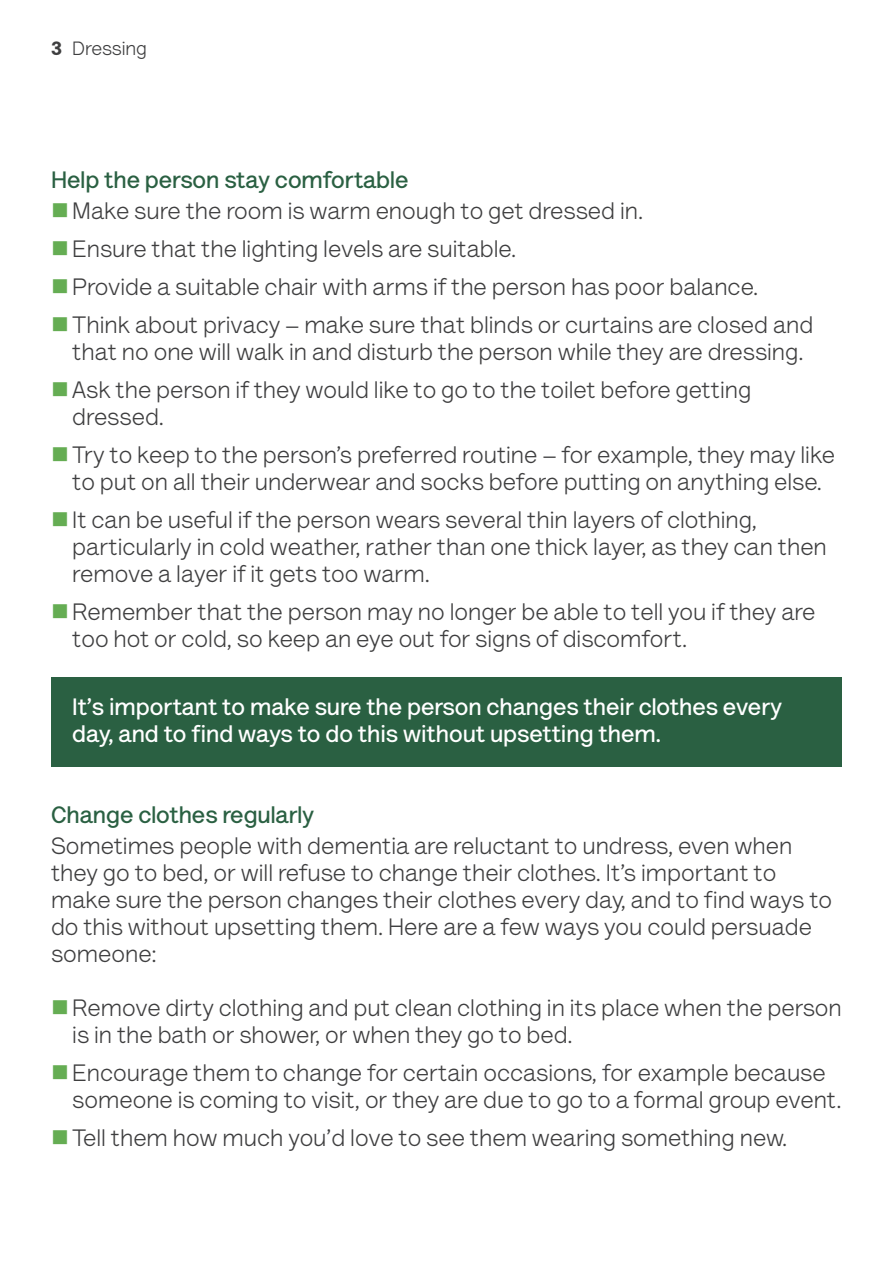
<style>
.page{position:relative;width:893px;height:1263px;background:#fff}
.page>*{position:absolute;margin:0;border:0;box-sizing:border-box;transform-origin:0 0}
.Body_copy_16pt_regul{font:24px/27px "AS Lettera Text";color:#3e3e3f}
.Body_copy_bold_16pt{font:700 24px/27px "AS Lettera Text";color:#fff}
.Second_level_head{font:700 24px "AS Lettera Text";color:#2a6042}
.t1{font:19.5px "AS Lettera Text";letter-spacing:-.005em;color:#3e3e3f}
.s1{font-weight:900}
.s2{color:#65ad53}
</style>
<div class="page">
<div style="left:51px;top:677px;width:791px;height:89px;background:#2a6042"></div>
<p class="t1" style="left:51px;top:34px;width:97px"><span class="s1">3</span> Dressing</p>
<p class="Second_level_head" style="left:51px;top:161px;width:359px">Help the person stay comfortable</p>
<p class="Body_copy_16pt_regul" style="left:51px;top:195px;width:594px"><span class="s2">■</span>Make sure the room is warm enough to get dressed in.</p>
<p class="Body_copy_16pt_regul" style="left:51px;top:233px;width:467px"><span class="s2">■</span>Ensure that the lighting levels are suitable.</p>
<p class="Body_copy_16pt_regul" style="left:51px;top:271px;width:709px"><span class="s2">■</span>Provide a suitable chair with arms if the person has poor balance.</p>
<p class="Body_copy_16pt_regul" style="left:51px;top:309px;width:764px;text-align:center"><span class="s2">■</span>Think about privacy – make sure that blinds or curtains are closed and that no one will walk in and disturb the person while they are dressing.</p>
<p class="Body_copy_16pt_regul" style="left:72px;top:374px;width:680px;text-indent:-21px"><span class="s2">■</span>Ask the person if they would like to go to the toilet before getting dressed.</p>
<p class="Body_copy_16pt_regul" style="left:51px;top:440px;width:786px;text-align:center"><span class="s2">■</span>Try to keep to the person’s preferred routine – for example, they may like to put on all their underwear and socks before putting on anything else.</p>
<p class="Body_copy_16pt_regul" style="left:72px;top:505px;width:756px;text-indent:-21px"><span class="s2">■</span>It can be useful if the person wears several thin layers of clothing, particularly in cold weather, rather than one thick layer, as they can then remove a layer if it gets too warm.</p>
<p class="Body_copy_16pt_regul" style="left:72px;top:597px;width:745px;text-indent:-21px"><span class="s2">■</span>Remember that the person may no longer be able to tell you if they are too hot or cold, so keep an eye out for signs of discomfort.</p>
<p class="Body_copy_bold_16pt" style="left:72px;top:691px;width:711px">It’s important to make sure the person changes their clothes every day, and to find ways to do this without upsetting them.</p>
<p class="Second_level_head" style="left:51px;top:796px;width:264px">Change clothes regularly</p>
<p class="Body_copy_16pt_regul" style="left:51px;top:830px;width:783px">Sometimes people with dementia are reluctant to undress, even when they go to bed, or will refuse to change their clothes. It’s important to make sure the person changes their clothes every day, and to find ways to do this without upsetting them. Here are a few ways you could persuade someone:</p>
<p class="Body_copy_16pt_regul" style="left:72px;top:992px;width:771px;text-indent:-21px"><span class="s2">■</span>Remove dirty clothing and put clean clothing in its place when the person is in the bath or shower, or when they go to bed.</p>
<p class="Body_copy_16pt_regul" style="left:72px;top:1057px;width:771px;text-indent:-21px"><span class="s2">■</span>Encourage them to change for certain occasions, for example because someone is coming to visit, or they are due to go to a formal group event.</p>
<p class="Body_copy_16pt_regul" style="left:51px;top:1122px;width:738px"><span class="s2">■</span>Tell them how much you’d love to see them wearing something new.</p>
</div>
